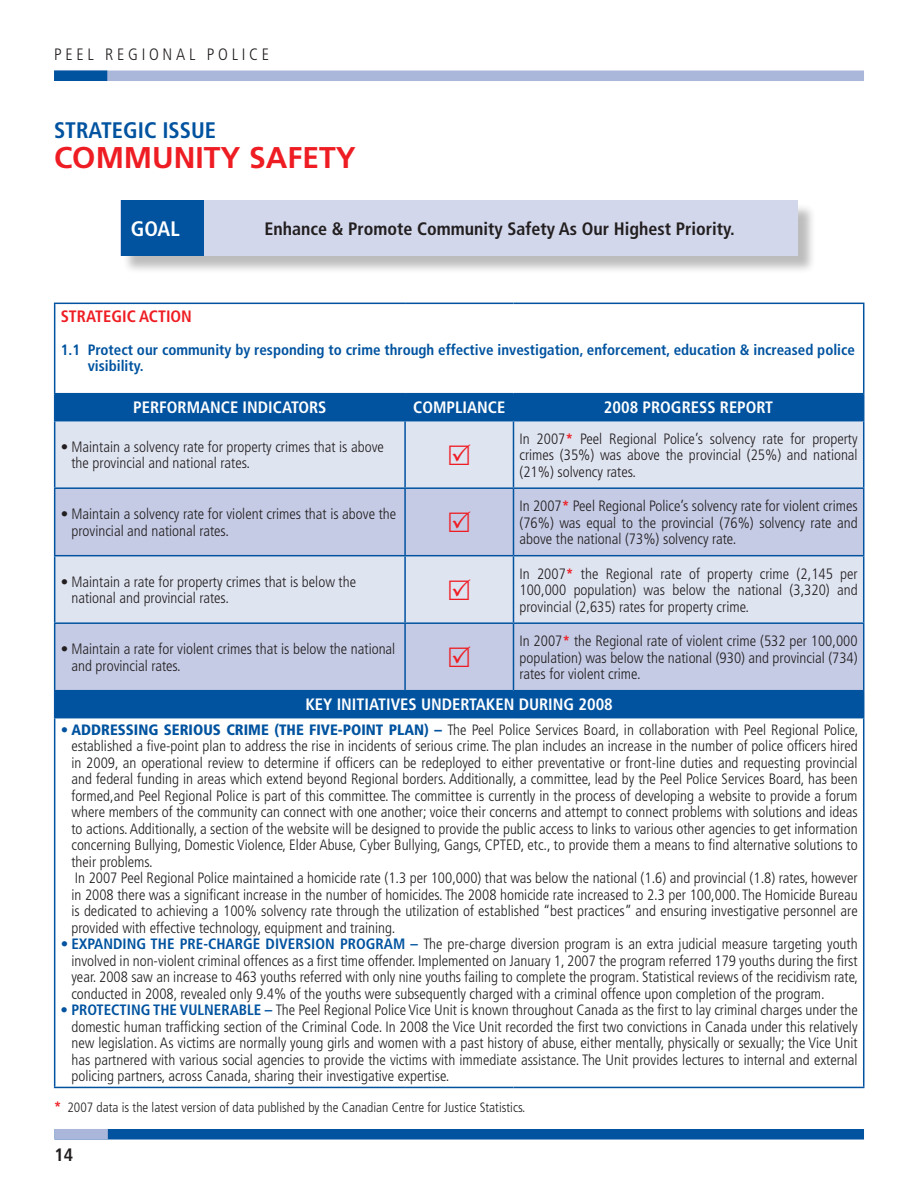
<style>
.page{position:relative;width:918px;height:1188px;background:#fff}
.page>*{position:absolute;margin:0;border:0;box-sizing:border-box;transform-origin:0 0}
.t1{font:700 30px "Frutiger";color:#ee1d23}
.t2{font:700 condensed 22.5px "Frutiger";color:#0153a0}
.t3{font:700 condensed 21px "Frutiger";color:#fff}
.t4{font:700 condensed 18px "Frutiger";color:#231f20}
.t5{font:700 condensed 16.5px "Frutiger";color:#fff}
.t6{font:700 condensed 16.5px "Frutiger";color:#fff}
.t7{font:300 condensed 16.5px "Frutiger";letter-spacing:.225em;color:#231f20}
.t8{font:700 condensed 16.5px "Frutiger";color:#ee1d23}
.t9{font:300 condensed 15px/16.5px "Frutiger";color:#231f20;text-align:justify}
.t10{font:700 condensed 15px/16.5px "Frutiger";color:#0153a0}
.t11{font:300 condensed 13.5px "Frutiger";color:#231f20}
.s1{font-weight:700;color:#ee1d23}
.s2{font-weight:900;color:#0153a0}
.s3{font-weight:700;color:#0153a0}
.s4{font-weight:700;font-size:15px;color:#ee1d23}
</style>
<div class="page">
<div style="left:54px;top:71px;width:810px;height:10px;background:#abb7da"></div>
<div style="left:54px;top:71px;width:53px;height:10px;background:#0153a0"></div>
<div style="left:55px;top:1129px;width:809px;height:11px;background:#0153a0"></div>
<div style="left:55px;top:1129px;width:53px;height:10px;background:#abb7da"></div>
<div style="left:122px;top:203px;width:694px;height:72px;background:#231f20;opacity:.3"></div>
<div style="left:120px;top:201px;width:678px;height:55px;background:#d2d7eb"></div>
<div style="left:121px;top:201px;width:82px;height:55px;background:#0153a0"></div>
<div style="left:55px;top:421px;width:808px;height:66px;background:#dfe4f1"></div>
<svg style="left:55px;top:489px;width:808px;height:201px;background:#ccd2e8"></svg>
<div style="left:55px;top:691px;width:809px;height:27px;background:#0153a0"></div>
<div style="left:54px;top:394px;width:810px;height:26px;background:#0153a0"></div>
<hr style="left:54px;top:420px;width:351px;height:1px;background:#0153a0">
<hr style="left:54px;top:421px;width:1px;height:66px;background:#0153a0">
<hr style="left:405px;top:420px;width:108px;height:1px;background:#0153a0">
<hr style="left:404px;top:421px;width:2px;height:66px;background:#0153a0">
<hr style="left:513px;top:420px;width:351px;height:1px;background:#0153a0">
<hr style="left:513px;top:421px;width:1px;height:66px;background:#0153a0">
<hr style="left:863px;top:421px;width:1px;height:66px;background:#0153a0">
<hr style="left:54px;top:487px;width:351px;height:2px;background:#0153a0">
<hr style="left:54px;top:489px;width:1px;height:66px;background:#0153a0">
<hr style="left:405px;top:487px;width:108px;height:2px;background:#0153a0">
<hr style="left:404px;top:489px;width:2px;height:66px;background:#0153a0">
<hr style="left:513px;top:487px;width:351px;height:2px;background:#0153a0">
<hr style="left:513px;top:489px;width:1px;height:66px;background:#0153a0">
<hr style="left:863px;top:489px;width:1px;height:66px;background:#0153a0">
<hr style="left:54px;top:555px;width:351px;height:1px;background:#0153a0">
<hr style="left:54px;top:556px;width:1px;height:66px;background:#0153a0">
<hr style="left:405px;top:555px;width:108px;height:1px;background:#0153a0">
<hr style="left:404px;top:556px;width:2px;height:66px;background:#0153a0">
<hr style="left:513px;top:555px;width:351px;height:1px;background:#0153a0">
<hr style="left:513px;top:556px;width:1px;height:66px;background:#0153a0">
<hr style="left:863px;top:556px;width:1px;height:66px;background:#0153a0">
<hr style="left:54px;top:622px;width:351px;height:2px;background:#0153a0">
<hr style="left:54px;top:624px;width:1px;height:66px;background:#0153a0">
<hr style="left:405px;top:622px;width:108px;height:2px;background:#0153a0">
<hr style="left:404px;top:624px;width:2px;height:66px;background:#0153a0">
<hr style="left:513px;top:622px;width:351px;height:2px;background:#0153a0">
<hr style="left:513px;top:624px;width:1px;height:66px;background:#0153a0">
<hr style="left:863px;top:624px;width:1px;height:66px;background:#0153a0">
<svg style="left:54px;top:691px;width:1px;height:26px"></svg>
<hr style="left:54px;top:303px;width:351px;height:1px;background:#0153a0">
<hr style="left:54px;top:304px;width:1px;height:89px;background:#0153a0">
<hr style="left:405px;top:303px;width:108px;height:1px;background:#0153a0">
<hr style="left:513px;top:303px;width:351px;height:1px;background:#0153a0">
<hr style="left:863px;top:304px;width:1px;height:89px;background:#0153a0">
<hr style="left:54px;top:393px;width:351px;height:1px;background:#0153a0">
<hr style="left:405px;top:393px;width:108px;height:1px;background:#0153a0">
<hr style="left:513px;top:393px;width:351px;height:1px;background:#0153a0">
<hr style="left:54px;top:690px;width:351px;height:1px;background:#0153a0">
<hr style="left:405px;top:690px;width:108px;height:1px;background:#0153a0">
<hr style="left:513px;top:690px;width:351px;height:1px;background:#0153a0">
<hr style="left:54px;top:717px;width:351px;height:1px;background:#0153a0">
<hr style="left:54px;top:718px;width:1px;height:369px;background:#0153a0">
<hr style="left:863px;top:718px;width:1px;height:369px;background:#0153a0">
<hr style="left:54px;top:1087px;width:351px;height:1px;background:#0153a0">
<hr style="left:405px;top:1087px;width:108px;height:1px;background:#0153a0">
<hr style="left:513px;top:1087px;width:351px;height:1px;background:#0153a0">
<svg style="left:450px;top:444px;width:21px;height:21px"></svg>
<svg style="left:450px;top:511px;width:21px;height:21px"></svg>
<svg style="left:450px;top:579px;width:21px;height:21px"></svg>
<svg style="left:450px;top:646px;width:21px;height:21px"></svg>
<p class="t7" style="left:54px;top:45px;width:217px">PEEL REGIONAL POLICE</p>
<h2 class="t2" style="left:54px;top:117px;width:161px">strategic ISSUE</h2>
<h1 class="t1" style="left:54px;top:140px;width:303px">COMM UNITY SAFETY</h1>
<h3 class="t3" style="left:131px;top:216px;width:49px">GOAL</h3>
<p class="t4" style="left:264px;top:218px;width:472px">Enhance &amp; Promote Community Safety As Our Highest Priority.</p>
<p class="t8" style="left:61px;top:306px;width:115px">STRATEGI C ACTION</p>
<p class="t10" style="left:88px;top:341px;width:769px;text-indent:-27px">1.1 Protect our community by responding to crime through effective investigation, enforcement, education &amp; increased police visibility.</p>
<p class="t5" style="left:133px;top:398px;width:195px">PERFORMANCE INDICATORS</p>
<p class="t5" style="left:413px;top:398px;width:93px">COMPLIANCE</p>
<p class="t5" style="left:604px;top:398px;width:171px">2008 PROGRESS REPORT</p>
<p class="t9" style="left:71px;top:439px;width:314px;text-indent:-11px">• Maintain a solvency rate for property crimes that is above the provincial and national rates.</p>
<p class="t9" style="left:519px;top:430px;width:340px">In 2007<span class="s1">*</span> Peel Regional Police’s solvency rate for property crimes (35%) was above the provincial (25%) and national (21%) solvency rates.</p>
<p class="t9" style="left:71px;top:506px;width:326px;text-indent:-11px">• Maintain a solvency rate for violent crimes that is above the provincial and national rates.</p>
<p class="t9" style="left:519px;top:498px;width:340px">In 2007<span class="s1">*</span> Peel Regional Police’s solvency rate for violent crimes (76%) was equal to the provincial (76%) solvency rate and above the national (73%) solvency rate.</p>
<p class="t9" style="left:71px;top:574px;width:286px;text-indent:-11px">• Maintain a rate for property crimes that is below the national and provincial rates.</p>
<p class="t9" style="left:519px;top:565px;width:340px">In 2007<span class="s1">*</span> the Regional rate of property crime (2,145 per 100,000 population) was below the national (3,320) and provincial (2,635) rates for property crime.</p>
<p class="t9" style="left:71px;top:641px;width:325px;text-indent:-11px">• Maintain a rate for violent crimes that is below the national and provincial rates.</p>
<p class="t9" style="left:519px;top:633px;width:340px">In 2007<span class="s1">*</span> the Regional rate of violent crime (532 per 100,000 population) was below the national (930) and provincial (734) rates for violent crime.</p>
<p class="t6" style="left:305px;top:695px;width:136px">KEY INITIATIVES UNDER</p>
<p class="t6" style="left:469px;top:695px;width:80px">TAKEN DURING</p>
<p class="t6" style="left:579px;top:695px;width:36px">2008</p>
<p class="t9" style="left:71px;top:722px;width:788px;text-align:left;text-indent:-11px"><span class="s2">• ADDRESSING SERIOUS CRIME (THE FIVE-POINT PLAN) –</span> The Peel Police Services Board, in collaboration with Peel Regional Police, established a five-point plan to address the rise in incidents of serious crime. The plan includes an increase in the number of police officers hired in 2009, an operational review to determine if officers can be redeployed to either preventative or front-line duties and requesting provincial and federal funding in areas which extend beyond Regional borders. Additionally, a committee, lead by the Peel Police Services Board, has been formed,and Peel Regional Police is part of this committee. The committee is currently in the process of developing a website to provide a forum where members of the community can connect with one another; voice their concerns and attempt to connect problems with solutions and ideas to actions. Additionally, a section of the website will be designed to provide the public access to links to various other agencies to get information concerning Bullying, Domestic Violence, Elder Abuse, Cyber Bullying, Gangs, CPTED, etc., to provide them a means to find alternative solutions to their problems.<br>In 2007 Peel Regional Police maintained a homicide rate (1.3 per 100,000) that was below the national (1.6) and provincial (1.8) rates, however in 2008 there was a significant increase in the number of homicides. The 2008 homicide rate increased to 2.3 per 100,000. The Homicide Bureau is dedicated to achieving a 100% solvency rate through the utilization of established “best practices” and ensuring investigative personnel are provided with effective technology, equipment and training.</p>
<p class="t9" style="left:71px;top:936px;width:788px;text-indent:-11px"><span class="s3">• Expanding The Pre-Charge Diversion Program –</span> The pre-charge diversion program is an extra judicial measure targeting youth involved in non-violent criminal offences as a first time offender. Implemented on January 1, 2007 the program referred 179 youths during the first year. 2008 saw an increase to 463 youths referred with only nine youths failing to complete the program. Statistical reviews of the recidivism rate, conducted in 2008, revealed only 9.4% of the youths were subsequently charged with a criminal offence upon completion of the program.</p>
<p class="t9" style="left:71px;top:1002px;width:788px;text-indent:-11px"><span class="s3">• Protecting The Vu lnerable –</span> The Peel Regional Police Vice Unit is known throughout Canada as the first to lay criminal charges under the domestic human trafficking section of the Criminal Code. In 2008 the Vice Unit recorded the first two convictions in Canada under this relatively new legislation. As victims are normally young girls and women with a past history of abuse, either mentally, physically or sexually; the Vice Unit has partnered with various social agencies to provide the victims with immediate assistance. The Unit provides lectures to internal and external policing partners, across Canada, sharing their investigative expertise.</p>
<p class="t11" style="left:54px;top:1100px;width:473px"><span class="s4">*</span> 2007 data is the latest version of data published by the Canadian Centre for Justice Statistics.</p>
<p class="t4" style="left:55px;top:1144px;width:20px">14</p>
</div>
